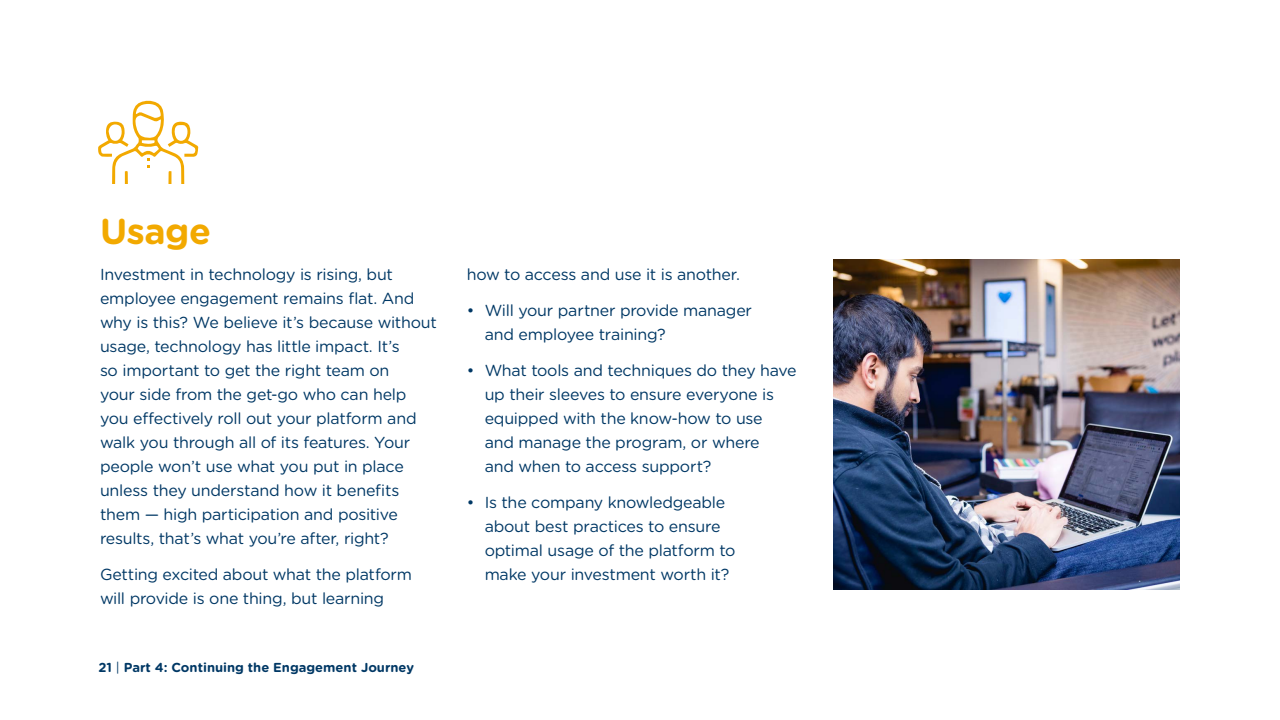
<style>
.page{position:relative;width:1280px;height:720px;background:#fff}
.page>*{position:absolute;margin:0;border:0;box-sizing:border-box;transform-origin:0 0}
.t1{font:700 36px "Gotham Rounded";letter-spacing:-.01em;color:#f2a900}
.t2{font:16px/24px "Gotham Rounded";letter-spacing:-.015em;color:#003865}
.t3{font:700 13px "Gotham Rounded";color:#003865}
.s1{font-weight:400}
</style>
<div class="page">
<img style="left:833px;top:260px;width:347px;height:329px">
<svg style="left:98px;top:101px;width:100px;height:83px"></svg>
<h1 class="t1" style="left:100px;top:205px;width:113px">Usage</h1>
<p class="t2" style="left:100px;top:262px;width:338px">Investment in technology is rising, but employee engagement remains flat. And why is this? We believe it’s because without usage, technology has little impact. It’s<br>so important to get the right team on<br>your side from the get-go who can help you effectively roll out your platform and walk you through all of its features. Your people won’t use what you put in place unless they understand how it benefits them — high participation and positive results, that’s what you’re after, right?</p>
<p class="t2" style="left:100px;top:562px;width:314px">Getting excited about what the platform will provide is one thing, but learning</p>
<p class="t3" style="left:98px;top:658px;width:317px">21 <span class="s1">|</span> Part 4: Continuing the Engagement Journey</p>
<p class="t2" style="left:467px;top:262px;width:275px">how to access and use it is another.</p>
<p class="t2" style="left:485px;top:298px;width:269px;text-indent:-18px">• Will your partner provide manager and employee training?</p>
<p class="t2" style="left:485px;top:358px;width:314px;text-indent:-18px">• What tools and techniques do they have up their sleeves to ensure everyone is equipped with the know-how to use<br>and manage the program, or where<br>and when to access support?</p>
<p class="t2" style="left:485px;top:490px;width:252px;text-indent:-18px">• Is the company knowledgeable about best practices to ensure optimal usage of the platform to make your investment worth it?</p>
</div>
